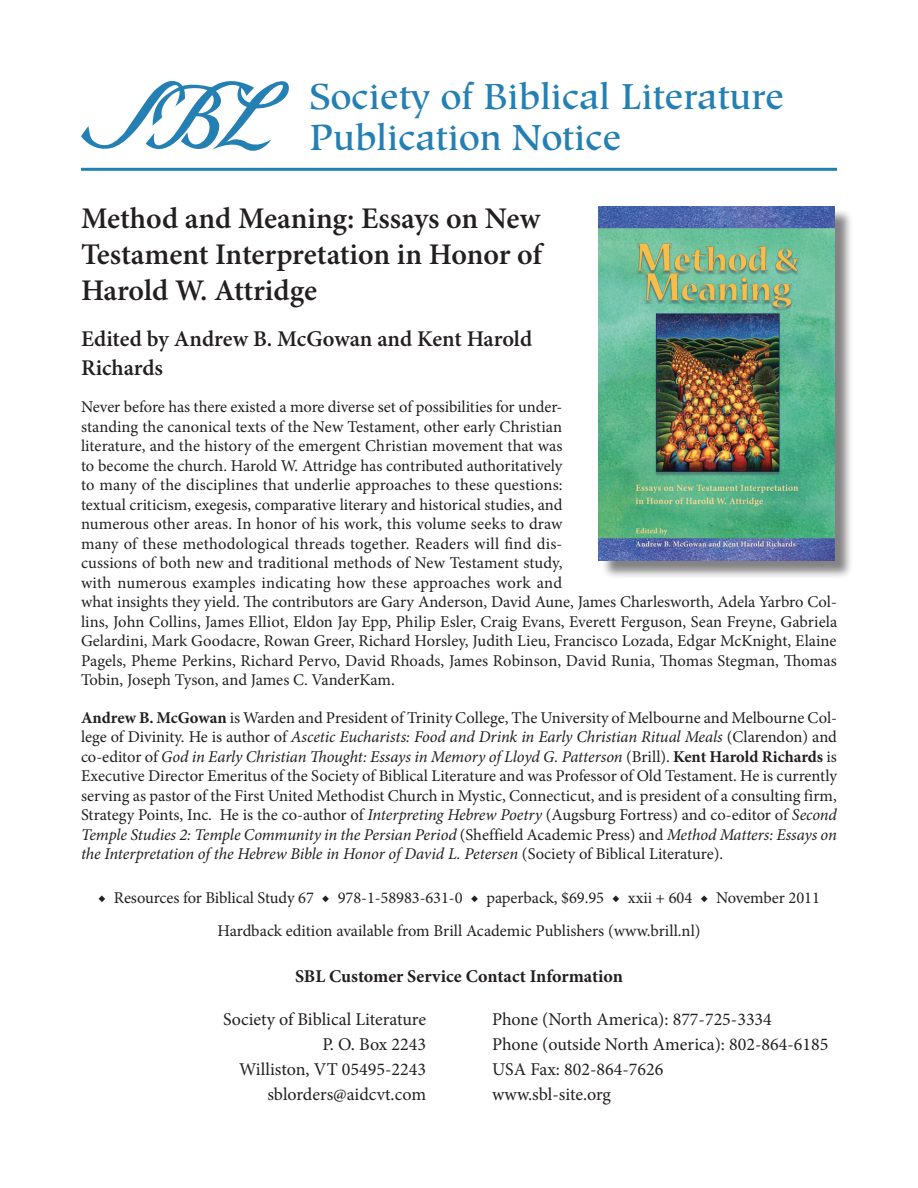
<style>
.page{position:relative;width:918px;height:1188px;background:#fff}
.page>*{position:absolute;margin:0;border:0;box-sizing:border-box;transform-origin:0 0}
.t1{font:500 36px "Hiroshige";color:#247fb3}
.t2{font:600 30px/36px "Minion Pro";letter-spacing:-.005em;color:#231f20;text-align:justify}
.body_text{font:600 22.5px/28.5px "Minion Pro";letter-spacing:-.005em;color:#231f20}
.t3{font:18px "Minion Pro";color:#231f20}
.t4{font:700 18px "Minion Pro";letter-spacing:-.005em;color:#231f20}
.body_text-2{font:16.5px/19.5px "Minion Pro";color:#231f20}
.s1{font-weight:700}
.s2{font-style:italic}
</style>
<div class="page">
<hr style="left:81px;top:168px;width:756px;height:3px;background:#247fb3">
<svg style="left:81px;top:81px;width:208px;height:70px"></svg>
<div style="left:601px;top:208px;width:252px;height:371px;background:#231f20;opacity:.56"></div>
<img style="left:598px;top:206px;width:237px;height:354px">
<p class="t1" style="left:309px;top:75px;width:477px">Society of Biblical Literature</p>
<p class="t1" style="left:309px;top:116px;width:314px">Publication Notice</p>
<p class="t2" style="left:81px;top:202px;width:463px">Method and Meaning: Essays on New Testament Interpretation in Honor of Harold W. Attridge</p>
<p class="body_text" style="left:81px;top:326px;width:453px">Edited by Andrew B. McGowan and Kent Harold<br>Richards</p>
<p class="body_text-2" style="left:81px;top:398px;width:758px">Never before has there existed a more diverse set of possibilities for under-<br>standing the canonical texts of the New Testament, other early Christian<br>literature, and the history of the emergent Christian movement that was<br>to become the church. Harold W. Attridge has contributed authoritatively<br>to many of the disciplines that underlie approaches to these questions:<br>textual criticism, exegesis, comparative literary and historical studies, and<br>numerous other areas. In honor of his work, this volume seeks to draw<br>many of these methodological threads together. Readers will find dis-<br>cussions of both new and traditional methods of New Testament study,<br>with numerous examples indicating how these approaches work and<br>what insights they yield. The contributors are Gary Anderson, David Aune, James Charlesworth, Adela Yarbro Col&shy;lins, John Collins, James Elliot, Eldon Jay Epp, Philip Esler, Craig Evans, Everett Ferguson, Sean Freyne, Gabriela Gelardini, Mark Goodacre, Rowan Greer, Richard Horsley, Judith Lieu, Francisco Lozada, Edgar McKnight, Elaine Pagels, Pheme Perkins, Richard Pervo, David Rhoads, James Robinson, David Runia, Thomas Stegman, Thomas Tobin, Joseph Tyson, and James C. VanderKam.</p>
<p class="body_text-2" style="left:81px;top:708px;width:758px;text-align:justify"><span class="s1">Andrew B. McGowan</span> is Warden and President of Trinity College, The University of Melbourne and Melbourne Col&shy;lege of Divinity. He is author of <span class="s2">Ascetic Eucharists: Food and Drink in Early Christian Ritual Meals</span> (Clarendon) and co-editor of <span class="s2">God in Early Christian Thought: Essays in Memory of Lloyd G. Patterson</span> (Brill). <span class="s1">Kent Harold Richards</span> is Executive Director Emeritus of the Society of Biblical Literature and was Professor of Old Testament. He is currently serving as pastor of the First United Methodist Church in Mystic, Connecticut, and is president of a consulting firm, Strategy Points, Inc. He is the co-author of <span class="s2">Interpreting Hebrew Poetry</span> (Augsburg Fortress) and co-editor of <span class="s2">Second Temple Studies 2: Temple Community in the Persian Period</span> (Sheffield Academic Press) and <span class="s2">Method Matters: Essays on the Interpretation of the Hebrew Bible in Honor of David L. Petersen</span> (Society of Biblical Literature).</p>
<p class="body_text-2" style="left:98px;top:888px;width:723px">◆ Resources for Biblical Study 67 ◆ 978-1-58983-631-0 ◆ paperback, $69.95 ◆ xxii + 604 ◆ November 2011</p>
<p class="body_text-2" style="left:217px;top:921px;width:485px">Hardback edition available from Brill Academic Publishers (www.brill.nl)</p>
<p class="t4" style="left:295px;top:963px;width:329px">SBL Customer Service Contact Information</p>
<p class="t3" style="left:223px;top:1007px;width:205px">Society of Biblical Literature</p>
<p class="t3" style="left:492px;top:1007px;width:281px">Phone (North America): 877-725-3334</p>
<p class="t3" style="left:322px;top:1032px;width:105px">P. O. Box 2243</p>
<p class="t3" style="left:492px;top:1032px;width:338px">Phone (outside North America): 802-864-6185</p>
<p class="t3" style="left:239px;top:1057px;width:188px">Williston, VT 05495-2243</p>
<p class="t3" style="left:492px;top:1057px;width:173px">USA Fax: 802-864-7626</p>
<p class="t3" style="left:267px;top:1082px;width:160px">sblorders@aidcvt.com</p>
<p class="t3" style="left:492px;top:1082px;width:120px">www.sbl-site.org</p>
</div>
